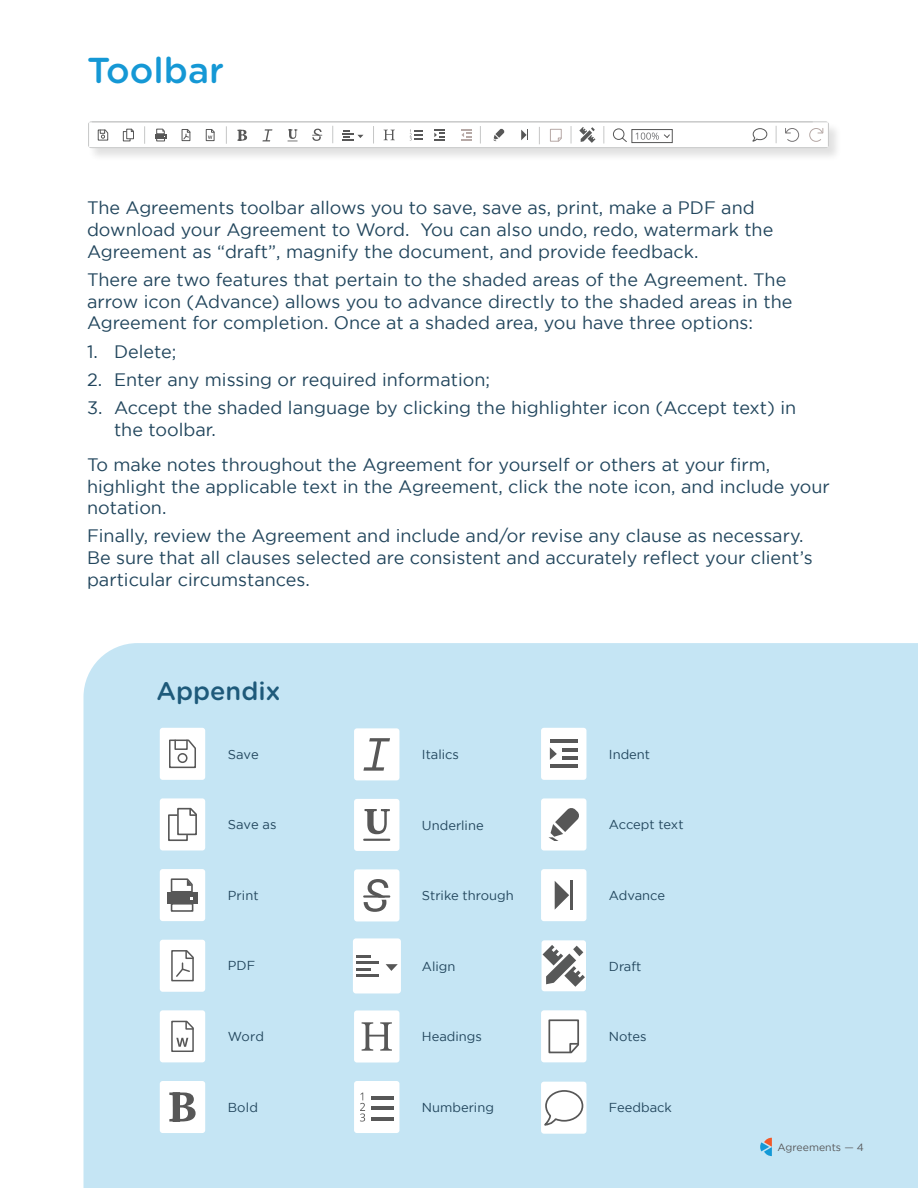
<style>
.page{position:relative;width:918px;height:1188px;background:#fff}
.page>*{position:absolute;margin:0;border:0;box-sizing:border-box;transform-origin:0 0}
.t1{font:500 36px "Gotham Rounded";color:#1598d5}
.t2{font:500 25.35px "Gotham Rounded";color:#22465d}
.t3{font:18px/21.6px "Gotham";color:#22465d}
.t4{font:12.9px "Gotham";color:#22465d}
.t5{font:10.5px "Gotham";color:#58595b}
</style>
<div class="page">
<div style="left:83px;top:643px;width:835px;height:545px;background:#c5e5f4"></div>
<div style="left:160px;top:728px;width:45px;height:52px;background:#fff;border-radius:3px"></div>
<svg style="left:169px;top:739px;width:27px;height:30px"></svg>
<div style="left:174px;top:740px;width:14px;height:10px;border:2px solid #575757"></div>
<div style="left:178px;top:753px;width:10px;height:10px;border:2px solid #575757;border-radius:50%"></div>
<div style="left:160px;top:1081px;width:45px;height:52px;background:#fff;border-radius:3px"></div>
<svg style="left:169px;top:1093px;width:27px;height:29px"></svg>
<div style="left:354px;top:1010px;width:45px;height:53px;background:#fff;border-radius:3px"></div>
<svg style="left:362px;top:1022px;width:30px;height:29px"></svg>
<div style="left:160px;top:798px;width:45px;height:52px;background:#fff;border-radius:3px"></div>
<svg style="left:168px;top:807px;width:29px;height:34px"></svg>
<div style="left:354px;top:728px;width:45px;height:52px;background:#fff;border-radius:3px"></div>
<svg style="left:363px;top:738px;width:27px;height:33px"></svg>
<div style="left:354px;top:1081px;width:45px;height:52px;background:#fff;border-radius:3px"></div>
<svg style="left:360px;top:1093px;width:5px;height:29px"></svg>
<hr style="left:371px;top:1096px;width:23px;height:4px;background:#575757">
<hr style="left:371px;top:1117px;width:23px;height:4px;background:#575757">
<hr style="left:371px;top:1106px;width:23px;height:4px;background:#575757">
<div style="left:160px;top:869px;width:45px;height:52px;background:#fff;border-radius:3px"></div>
<div style="left:167px;top:892px;width:31px;height:12px;background:#575757"></div>
<div style="left:171px;top:903px;width:22px;height:9px;border:2px solid #575757"></div>
<svg style="left:170px;top:878px;width:23px;height:22px"></svg>
<div style="left:354px;top:799px;width:45px;height:52px;background:#fff;border-radius:3px"></div>
<hr style="left:363px;top:839px;width:27px;height:2px;background:#575757">
<svg style="left:365px;top:809px;width:25px;height:25px"></svg>
<div style="left:541px;top:728px;width:45px;height:52px;background:#fff;border-radius:3px"></div>
<hr style="left:550px;top:739px;width:28px;height:4px;background:#575757">
<hr style="left:550px;top:764px;width:28px;height:4px;background:#575757">
<hr style="left:562px;top:748px;width:16px;height:4px;background:#575757">
<hr style="left:562px;top:756px;width:16px;height:4px;background:#575757">
<svg style="left:550px;top:747px;width:7px;height:13px"></svg>
<div style="left:160px;top:940px;width:45px;height:52px;background:#fff;border-radius:3px"></div>
<svg style="left:171px;top:950px;width:23px;height:32px"></svg>
<div style="left:354px;top:869px;width:45px;height:52px;background:#fff;border-radius:3px"></div>
<hr style="left:363px;top:895px;width:27px;height:3px;background:#575757">
<svg style="left:364px;top:879px;width:24px;height:33px"></svg>
<div style="left:541px;top:798px;width:45px;height:53px;background:#fff;border-radius:3px"></div>
<svg style="left:548px;top:808px;width:31px;height:33px"></svg>
<div style="left:160px;top:1010px;width:45px;height:52px;background:#fff;border-radius:3px"></div>
<svg style="left:171px;top:1020px;width:23px;height:32px"></svg>
<div style="left:353px;top:938px;width:48px;height:55px;background:#fff;border-radius:3px"></div>
<hr style="left:356px;top:955px;width:14px;height:3px;background:#575757">
<hr style="left:356px;top:962px;width:22px;height:2px;background:#575757">
<svg style="left:356px;top:968px;width:14px;height:2px"></svg>
<hr style="left:356px;top:974px;width:22px;height:3px;background:#575757">
<svg style="left:386px;top:964px;width:12px;height:7px"></svg>
<div style="left:541px;top:869px;width:45px;height:52px;background:#fff;border-radius:3px"></div>
<svg style="left:555px;top:881px;width:14px;height:28px"></svg>
<hr style="left:571px;top:881px;width:2px;height:29px;background:#575757">
<div style="left:541px;top:1010px;width:45px;height:52px;background:#fff;border-radius:3px"></div>
<svg style="left:548px;top:1019px;width:31px;height:35px"></svg>
<div style="left:542px;top:940px;width:44px;height:51px;background:#fff;border-radius:3px"></div>
<svg style="left:543px;top:945px;width:42px;height:42px"></svg>
<div style="left:541px;top:1082px;width:45px;height:52px;background:#fff;border-radius:3px"></div>
<svg style="left:540px;top:1089px;width:44px;height:38px"></svg>
<div style="left:88px;top:122px;width:755px;height:40px;background:#000;opacity:.12"></div>
<svg style="left:88px;top:121px;width:741px;height:27px"></svg>
<svg style="left:760px;top:1138px;width:12px;height:18px"></svg>
<h1 class="t1" style="left:87px;top:44px;width:138px">Toolbar</h1>
<p class="t3" style="left:87px;top:197px;width:688px">The Agreements toolbar allows you to save, save as, print, make a PDF and download your Agreement to Word. You can also undo, redo, watermark the<br>Agreement as “draft”, magnify the document, and provide feedback.</p>
<p class="t3" style="left:87px;top:269px;width:707px">There are two features that pertain to the shaded areas of the Agreement. The arrow icon (Advance) allows you to advance directly to the shaded areas in the<br>Agreement for completion. Once at a shaded area, you have three options:</p>
<p class="t3" style="left:87px;top:340px;width:91px">1. Delete;</p>
<p class="t3" style="left:87px;top:368px;width:405px">2. Enter any missing or required information;</p>
<p class="t3" style="left:114px;top:397px;width:684px;text-indent:-27px">3. Accept the shaded language by clicking the highlighter icon (Accept text) in the toolbar.</p>
<p class="t3" style="left:87px;top:453px;width:744px">To make notes throughout the Agreement for yourself or others at your firm, highlight the applicable text in the Agreement, click the note icon, and include your notation.</p>
<p class="t3" style="left:87px;top:525px;width:727px">Finally, review the Agreement and include and/or revise any clause as necessary.<br>Be sure that all clauses selected are consistent and accurately reflect your client’s particular circumstances.</p>
<h2 class="t2" style="left:157px;top:673px;width:125px">Appendix</h2>
<p class="t4" style="left:228px;top:747px;width:33px">Save</p>
<p class="t4" style="left:422px;top:747px;width:39px">Italics</p>
<p class="t4" style="left:609px;top:747px;width:43px">Indent</p>
<p class="t4" style="left:228px;top:817px;width:51px">Save as</p>
<p class="t4" style="left:422px;top:818px;width:63px">Underline</p>
<p class="t4" style="left:609px;top:817px;width:76px">Accept text</p>
<p class="t4" style="left:228px;top:888px;width:32px">Print</p>
<p class="t4" style="left:422px;top:889px;width:93px">Strike through</p>
<p class="t4" style="left:609px;top:888px;width:58px">Advance</p>
<p class="t4" style="left:228px;top:959px;width:29px">PDF</p>
<p class="t4" style="left:422px;top:959px;width:35px">Align</p>
<p class="t4" style="left:609px;top:959px;width:34px">Draft</p>
<p class="t4" style="left:228px;top:1029px;width:38px">Word</p>
<p class="t4" style="left:422px;top:1030px;width:62px">Headings</p>
<p class="t4" style="left:609px;top:1029px;width:39px">Notes</p>
<p class="t4" style="left:228px;top:1100px;width:32px">Bold</p>
<p class="t4" style="left:422px;top:1100px;width:74px">Numbering</p>
<p class="t4" style="left:609px;top:1100px;width:65px">Feedback</p>
<p class="t5" style="left:778px;top:1142px;width:88px">Agreements — 4</p>
</div>
